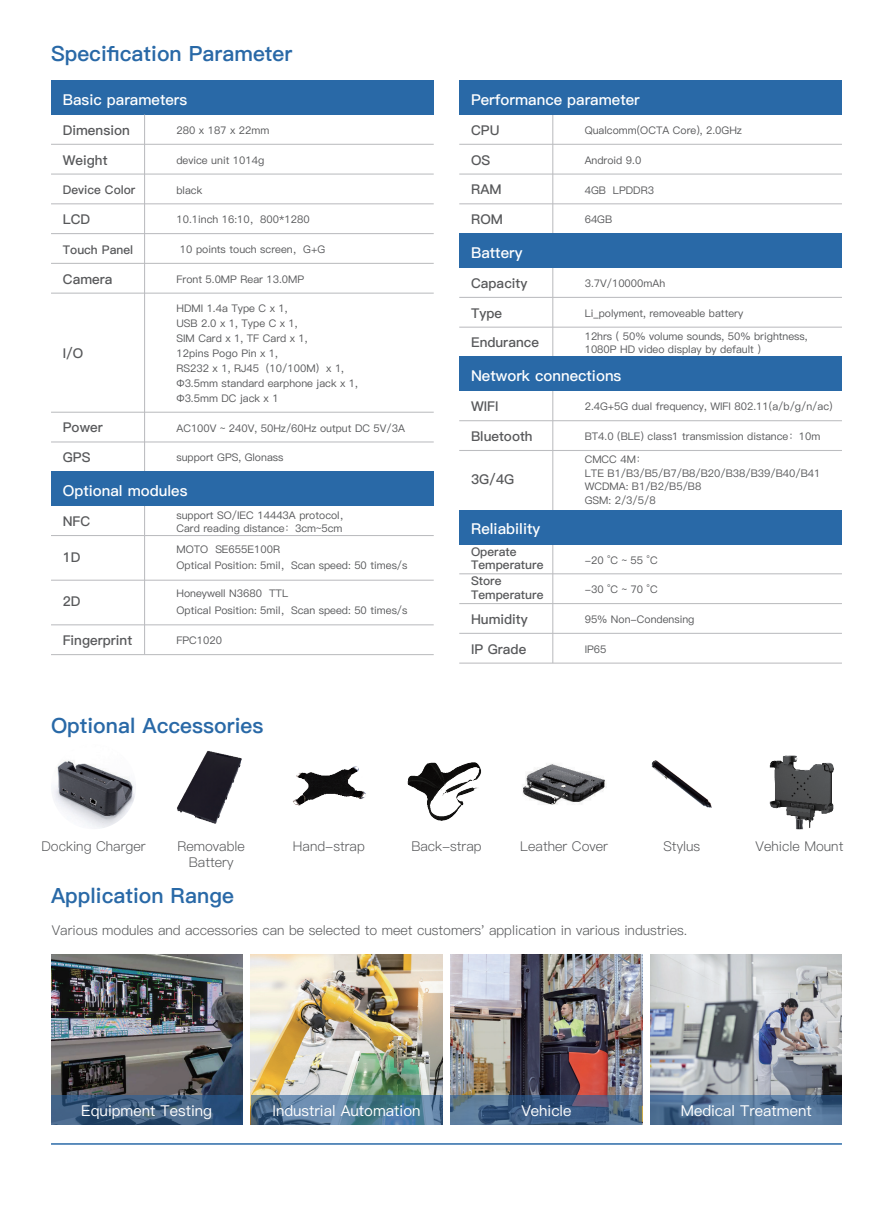
<style>
.page{position:relative;width:893px;height:1212px;background:#fff}
.page>*{position:absolute;margin:0;border:0;box-sizing:border-box;transform-origin:0 0}
.t1{font:21px "Ping Fang SC Heavy";color:#2969a7}
.t2{font:15px "Ping Fang SC Bold";color:#fff}
.t3{font:15px "Ping Fang SC Medium";color:#fff}
.t4{font:13.5px/16.2px "Ping Fang SC Regular";color:#57585a;text-align:center}
.t5{font:13.5px "Ping Fang SC Bold";color:#57585a}
.t6{font:12px/13.5px "Ping Fang SC Bold";color:#57585a}
.t7{font:10.5px/15px "Ping Fang SC Medium";color:#57585a}
</style>
<div class="page">
<div style="left:51px;top:80px;width:383px;height:35px;background:#2969a7"></div>
<hr style="left:51px;top:144px;width:383px;height:1px;background:#bcbdc0">
<hr style="left:51px;top:174px;width:383px;height:1px;background:#bcbdc0">
<hr style="left:51px;top:203px;width:383px;height:1px;background:#bcbdc0">
<hr style="left:51px;top:233px;width:383px;height:1px;background:#bcbdc0">
<hr style="left:51px;top:263px;width:383px;height:1px;background:#bcbdc0">
<hr style="left:144px;top:115px;width:1px;height:357px;background:#bcbdc0">
<hr style="left:144px;top:506px;width:1px;height:149px;background:#bcbdc0">
<hr style="left:552px;top:115px;width:1px;height:119px;background:#bcbdc0">
<hr style="left:552px;top:268px;width:1px;height:89px;background:#bcbdc0">
<hr style="left:552px;top:391px;width:1px;height:119px;background:#bcbdc0">
<hr style="left:552px;top:544px;width:1px;height:119px;background:#bcbdc0">
<div style="left:51px;top:472px;width:383px;height:34px;background:#2969a7"></div>
<hr style="left:51px;top:535px;width:383px;height:1px;background:#bcbdc0">
<hr style="left:51px;top:580px;width:383px;height:1px;background:#bcbdc0">
<hr style="left:51px;top:624px;width:383px;height:1px;background:#bcbdc0">
<hr style="left:51px;top:654px;width:383px;height:1px;background:#bcbdc0">
<hr style="left:51px;top:1143px;width:791px;height:2px;background:#2969a7">
<hr style="left:51px;top:293px;width:383px;height:1px;background:#bcbdc0">
<hr style="left:51px;top:412px;width:383px;height:1px;background:#bcbdc0">
<hr style="left:51px;top:441px;width:383px;height:1px;background:#bcbdc0">
<div style="left:459px;top:80px;width:383px;height:35px;background:#2969a7"></div>
<hr style="left:459px;top:144px;width:383px;height:1px;background:#bcbdc0">
<hr style="left:459px;top:174px;width:383px;height:1px;background:#bcbdc0">
<hr style="left:459px;top:203px;width:383px;height:1px;background:#bcbdc0">
<div style="left:459px;top:357px;width:383px;height:34px;background:#2969a7"></div>
<hr style="left:459px;top:420px;width:383px;height:1px;background:#bcbdc0">
<hr style="left:459px;top:450px;width:383px;height:1px;background:#bcbdc0">
<div style="left:459px;top:510px;width:383px;height:34px;background:#2969a7"></div>
<hr style="left:459px;top:573px;width:383px;height:1px;background:#bcbdc0">
<hr style="left:459px;top:603px;width:383px;height:1px;background:#bcbdc0">
<hr style="left:459px;top:633px;width:383px;height:1px;background:#bcbdc0">
<hr style="left:459px;top:662px;width:383px;height:2px;background:#bcbdc0">
<div style="left:459px;top:234px;width:383px;height:34px;background:#2969a7"></div>
<hr style="left:459px;top:297px;width:383px;height:1px;background:#bcbdc0">
<hr style="left:459px;top:327px;width:383px;height:1px;background:#bcbdc0">
<img style="left:51px;top:954px;width:191px;height:141px">
<img style="left:251px;top:954px;width:191px;height:141px">
<img style="left:451px;top:954px;width:191px;height:141px">
<img style="left:651px;top:954px;width:191px;height:141px">
<svg style="left:51px;top:1095px;width:191px;height:30px;background:#38587c"></svg>
<svg style="left:251px;top:1095px;width:191px;height:30px;background:#537b98"></svg>
<svg style="left:451px;top:1095px;width:191px;height:30px;background:#476386"></svg>
<svg style="left:651px;top:1095px;width:191px;height:30px;background:#537599"></svg>
<img style="left:522px;top:763px;width:85px;height:42px">
<img style="left:51px;top:744px;width:85px;height:85px;border-radius:43px">
<img style="left:769px;top:755px;width:65px;height:74px">
<img style="left:651px;top:760px;width:61px;height:48px">
<img style="left:407px;top:762px;width:75px;height:59px">
<img style="left:293px;top:766px;width:73px;height:40px">
<img style="left:169px;top:744px;width:85px;height:85px;border-radius:43px">
<h1 class="t1" style="left:51px;top:41px;width:243px">Specification Parameter</h1>
<h2 class="t2" style="left:63px;top:90px;width:126px">Basic parameters</h2>
<p class="t5" style="left:63px;top:122px;width:69px">Dimension</p>
<p class="t5" style="left:63px;top:152px;width:46px">Weight</p>
<p class="t6" style="left:63px;top:184px;width:74px">Device Color</p>
<p class="t5" style="left:63px;top:211px;width:29px">LCD</p>
<p class="t6" style="left:63px;top:243px;width:72px">Touch Panel</p>
<p class="t5" style="left:63px;top:271px;width:51px">Camera</p>
<p class="t7" style="left:176px;top:123px;width:95px">280 x 187 x 22mm</p>
<p class="t7" style="left:176px;top:153px;width:89px">device unit 1014g</p>
<p class="t7" style="left:176px;top:182px;width:27px">black</p>
<p class="t7" style="left:176px;top:212px;width:135px">10.1inch 16:10，800*1280</p>
<p class="t7" style="left:180px;top:242px;width:147px">10 points touch screen，G+G</p>
<p class="t7" style="left:176px;top:272px;width:129px">Front 5.0MP Rear 13.0MP</p>
<p class="t5" style="left:63px;top:345px;width:22px">I/O</p>
<p class="t5" style="left:63px;top:420px;width:41px">Power</p>
<p class="t7" style="left:176px;top:301px;width:183px">HDMI 1.4a Type C x 1,<br>USB 2.0 x 1, Type C x 1,<br>SIM Card x 1, TF Card x 1,<br>12pins Pogo Pin x 1,<br>RS232 x 1, RJ45（10/100M）x 1,<br>Φ3.5mm standard earphone jack x 1,<br>Φ3.5mm DC jack x 1</p>
<p class="t7" style="left:176px;top:421px;width:230px">AC100V ~ 240V, 50Hz/60Hz output DC 5V/3A</p>
<p class="t5" style="left:63px;top:449px;width:29px">GPS</p>
<p class="t7" style="left:176px;top:450px;width:109px">support GPS, Glonass</p>
<h2 class="t2" style="left:63px;top:481px;width:126px">Optional modules</h2>
<p class="t5" style="left:63px;top:513px;width:29px">NFC</p>
<p class="t5" style="left:63px;top:549px;width:19px">1D</p>
<p class="t5" style="left:63px;top:593px;width:19px">2D</p>
<p class="t5" style="left:63px;top:632px;width:71px">Fingerprint</p>
<p class="t7" style="left:176px;top:509px;width:175px;line-height:12.6px">support SO/IEC 14443A protocol，<br>Card reading distance：3cm~5cm</p>
<p class="t7" style="left:176px;top:541px;width:233px;line-height:16.5px">MOTO SE655E100R<br>Optical Position: 5mil，Scan speed: 50 times/s</p>
<p class="t7" style="left:176px;top:585px;width:233px;line-height:16.5px">Honeywell N3680 TTL<br>Optical Position: 5mil，Scan speed: 50 times/s</p>
<p class="t7" style="left:176px;top:633px;width:47px">FPC1020</p>
<h1 class="t1" style="left:51px;top:712px;width:214px">Optional Accessories</h1>
<h2 class="t2" style="left:471px;top:90px;width:170px">Performance parameter</h2>
<p class="t5" style="left:471px;top:122px;width:30px">CPU</p>
<p class="t5" style="left:471px;top:152px;width:21px">OS</p>
<p class="t5" style="left:471px;top:181px;width:32px">RAM</p>
<p class="t5" style="left:471px;top:211px;width:33px">ROM</p>
<p class="t7" style="left:585px;top:123px;width:159px">Qualcomm(OCTA Core), 2.0GHz</p>
<p class="t7" style="left:585px;top:153px;width:58px">Android 9.0</p>
<p class="t7" style="left:585px;top:182px;width:71px">4GB LPDDR3</p>
<p class="t7" style="left:585px;top:212px;width:29px">64GB</p>
<h2 class="t2" style="left:471px;top:243px;width:53px">Battery</h2>
<p class="t5" style="left:471px;top:275px;width:58px">Capacity</p>
<p class="t5" style="left:471px;top:305px;width:33px">Type</p>
<p class="t5" style="left:471px;top:335px;width:69px">Endurance</p>
<p class="t7" style="left:585px;top:276px;width:82px">3.7V/10000mAh</p>
<p class="t7" style="left:585px;top:306px;width:160px">Li_polyment, removeable battery</p>
<p class="t7" style="left:585px;top:330px;width:224px;line-height:12.6px">12hrs ( 50% volume sounds, 50% brightness,<br>1080P HD video display by default )</p>
<h2 class="t2" style="left:471px;top:367px;width:152px">Network connections</h2>
<p class="t5" style="left:471px;top:398px;width:29px">WIFI</p>
<p class="t5" style="left:471px;top:428px;width:63px">Bluetooth</p>
<p class="t5" style="left:471px;top:471px;width:45px">3G/4G</p>
<p class="t7" style="left:585px;top:399px;width:249px">2.4G+5G dual frequency, WIFI 802.11(a/b/g/n/ac)</p>
<p class="t7" style="left:585px;top:425px;width:237px;line-height:23px">BT4.0 (BLE) class1 transmission distance：10m<br>CMCC 4M：</p>
<p class="t7" style="left:585px;top:466px;width:237px;line-height:13.5px">LTE B1/B3/B5/B7/B8/B20/B38/B39/B40/B41<br>WCDMA: B1/B2/B5/B8<br>GSM: 2/3/5/8</p>
<h2 class="t2" style="left:471px;top:520px;width:71px">Reliability</h2>
<p class="t6" style="left:471px;top:545px;width:74px">Operate<br>Temperature</p>
<p class="t6" style="left:471px;top:575px;width:74px">Store<br>Temperature</p>
<p class="t5" style="left:471px;top:611px;width:58px">Humidity</p>
<p class="t5" style="left:471px;top:641px;width:57px">IP Grade</p>
<p class="t7" style="left:585px;top:552px;width:75px">-20 °C ~ 55 °C</p>
<p class="t7" style="left:585px;top:582px;width:75px">-30 °C ~ 70 °C</p>
<p class="t7" style="left:585px;top:612px;width:111px">95% Non-Condensing</p>
<p class="t7" style="left:585px;top:642px;width:23px">IP65</p>
<p class="t4" style="left:42px;top:838px;width:106px">Docking Charger</p>
<p class="t4" style="left:177px;top:838px;width:69px">Removable<br>Battery</p>
<p class="t4" style="left:293px;top:838px;width:73px">Hand-strap</p>
<p class="t4" style="left:411px;top:838px;width:72px">Back-strap</p>
<p class="t4" style="left:520px;top:838px;width:89px">Leather Cover</p>
<p class="t4" style="left:663px;top:838px;width:38px">Stylus</p>
<p class="t4" style="left:756px;top:838px;width:89px">Vehicle Mount</p>
<h1 class="t1" style="left:51px;top:882px;width:185px">Application Range</h1>
<p class="t4" style="left:52px;top:922px;width:637px">Various modules and accessories can be selected to meet customers' application in various industries.</p>
<h2 class="t3" style="left:81px;top:1101px;width:132px">Equipment Testing</h2>
<h2 class="t3" style="left:272px;top:1101px;width:150px">Industrial Automation</h2>
<h2 class="t3" style="left:521px;top:1101px;width:52px">Vehicle</h2>
<h2 class="t3" style="left:681px;top:1101px;width:132px">Medical Treatment</h2>
</div>
